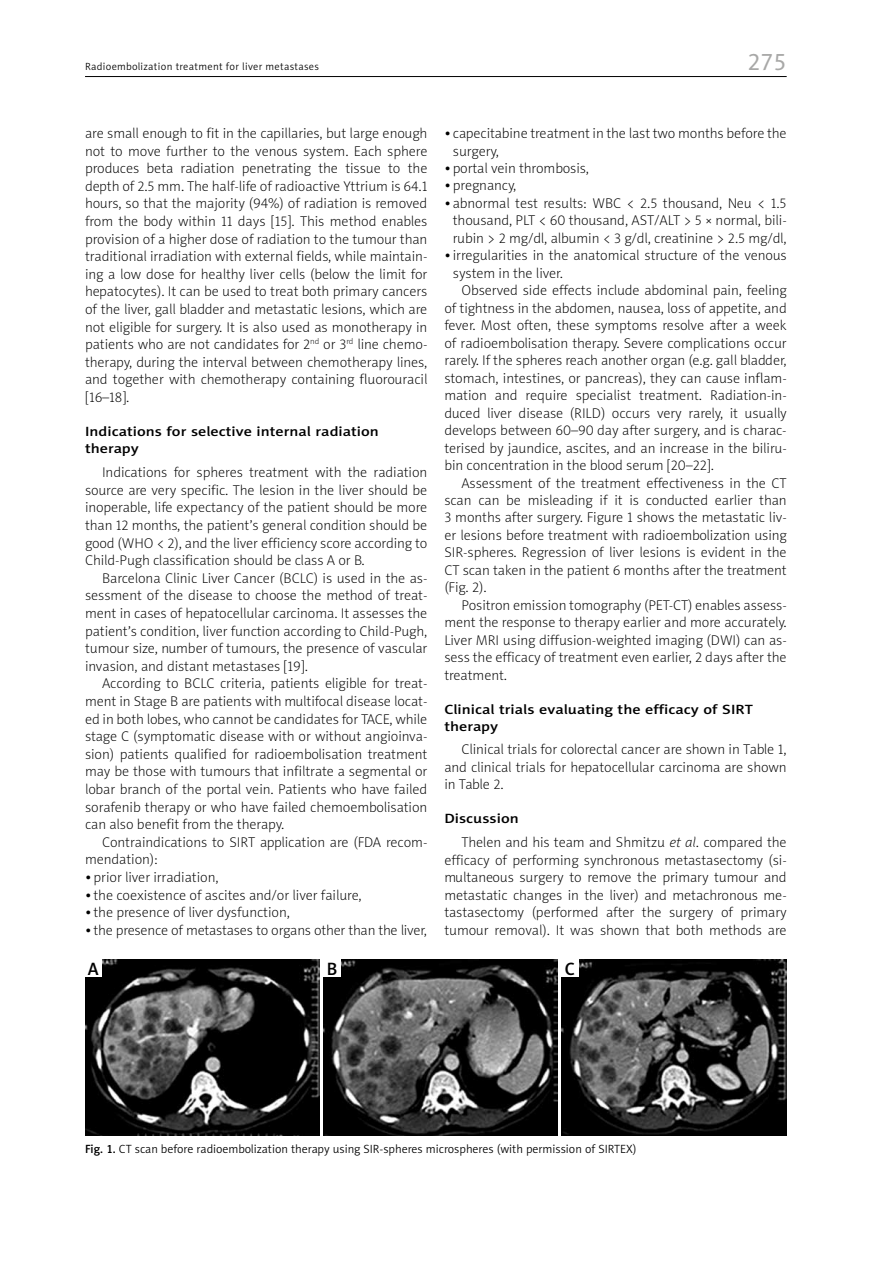
<style>
.page{position:relative;width:893px;height:1263px;background:#fff}
.page>*{position:absolute;margin:0;border:0;box-sizing:border-box;transform-origin:0 0}
.t1{font:24px "Naomi Sans EFN";color:#a8a8a7}
.t2{font:18px "Naomi Sans EFN Medium";color:#000}
.t3{font:14.25px/17.5px "Naomi Sans EFN Thin";color:#000;text-align:justify}
.t4{font:13.5px/16.8px "Naomi Sans EFN Medium";color:#000;scale:1.2 1}
.t5{font:12px "Naomi Sans EFN Light";color:#000}
.t6{font:10.5px "Naomi Sans EFN Light";letter-spacing:.03em;color:#000}
.s1{font-style:italic}
.s2{font-family:"Naomi Sans EFN Medium"}
</style>
<div class="page">
<hr style="left:85px;top:76px;width:702px;height:1px;background:#000">
<img style="left:85px;top:960px;width:234px;height:175px">
<img style="left:323px;top:960px;width:234px;height:175px">
<img style="left:562px;top:960px;width:225px;height:175px">
<div style="left:85px;top:959px;width:17px;height:17px;background:#fff"></div>
<div style="left:323px;top:959px;width:17px;height:17px;background:#fff"></div>
<div style="left:561px;top:959px;width:17px;height:17px;background:#fff"></div>
<p class="t6" style="left:85px;top:61px;width:236px">Radioembolization treatment for liver metastases</p>
<h1 class="t1" style="left:747px;top:47px;width:41px">275</h1>
<p class="t3" style="left:85px;top:124px;width:344px">are small enough to fit in the capillaries, but large enough not to move further to the venous system. Each sphere produces beta radiation penetrating the tissue to the depth of 2.5 mm. The half-life of radioactive Yttrium is 64.1 hours, so that the majority (94%) of radiation is removed from the body within 11 days [15]. This method enables provision of a higher dose of radiation to the tumour than traditional irradiation with external fields, while maintain&shy;ing a low dose for healthy liver cells (below the limit for hepatocytes). It can be used to treat both primary cancers of the liver, gall bladder and metastatic lesions, which are not eligible for surgery. It is also used as monotherapy in patients who are not candidates for 2<sup>nd</sup> or 3<sup>rd</sup> line chemo&shy;therapy, during the interval between chemotherapy lines, and together with chemotherapy containing fluorouracil [16–18].</p>
<p class="t4" style="left:85px;top:423px;width:246px">Indications for selective internal radiation therapy</p>
<p class="t3" style="left:85px;top:464px;width:344px;text-indent:17px">Indications for spheres treatment with the radiation source are very specific. The lesion in the liver should be inoperable, life expectancy of the patient should be more than 12 months, the patient’s general condition should be good (WHO &lt; 2), and the liver efficiency score according to Child-Pugh classification should be class A or B.</p>
<p class="t3" style="left:85px;top:569px;width:344px;text-indent:17px">Barcelona Clinic Liver Cancer (BCLC) is used in the as&shy;sessment of the disease to choose the method of treat&shy;ment in cases of hepatocellular carcinoma. It assesses the patient’s condition, liver function according to Child-Pugh, tumour size, number of tumours, the presence of vascular invasion, and distant metastases [19].</p>
<p class="t3" style="left:85px;top:675px;width:344px;text-indent:17px">According to BCLC criteria, patients eligible for treat&shy;ment in Stage B are patients with multifocal disease locat&shy;ed in both lobes, who cannot be candidates for TACE, while stage C (symptomatic disease with or without angioinva&shy;sion) patients qualified for radioembolisation treatment may be those with tumours that infiltrate a segmental or lobar branch of the portal vein. Patients who have failed sorafenib therapy or who have failed chemoembolisation can also benefit from the therapy.</p>
<p class="t3" style="left:85px;top:833px;width:344px;text-indent:17px">Contraindications to SIRT application are (FDA recom&shy;mendation):</p>
<p class="t3" style="left:85px;top:868px;width:135px">• prior liver irradiation,</p>
<p class="t3" style="left:85px;top:886px;width:278px">• the coexistence of ascites and/or liver failure,</p>
<p class="t3" style="left:85px;top:904px;width:206px">• the presence of liver dysfunction,</p>
<p class="t3" style="left:85px;top:921px;width:343px">• the presence of metastases to organs other than the liver,</p>
<p class="t3" style="left:453px;top:125px;width:335px;text-indent:-9px">• capecitabine treatment in the last two months before the surgery,</p>
<p class="t3" style="left:444px;top:160px;width:146px">• portal vein thrombosis,</p>
<p class="t3" style="left:444px;top:177px;width:74px">• pregnancy,</p>
<p class="t3" style="left:444px;top:195px;width:344px;text-align:center">• abnormal test results: WBC &lt; 2.5 thousand, Neu &lt; 1.5 thousand, PLT &lt; 60 thousand, AST/ALT &gt; 5 × normal, bili&shy;rubin &gt; 2 mg/dl, albumin &lt; 3 g/dl, creatinine &gt; 2.5 mg/dl,</p>
<p class="t3" style="left:444px;top:247px;width:344px">• irregularities in the anatomical structure of the venous</p>
<p class="t3" style="left:453px;top:264px;width:111px">system in the liver.</p>
<p class="t3" style="left:461px;top:282px;width:327px">Observed side effects include abdominal pain, feeling</p>
<p class="t3" style="left:444px;top:299px;width:344px">of tightness in the abdomen, nausea, loss of appetite, and</p>
<p class="t3" style="left:444px;top:317px;width:344px">fever. Most often, these symptoms resolve after a week</p>
<p class="t3" style="left:444px;top:334px;width:344px">of radioembolisation therapy. Severe complications occur</p>
<p class="t3" style="left:444px;top:352px;width:344px">rarely. If the spheres reach another organ (e.g. gall bladder,</p>
<p class="t3" style="left:444px;top:369px;width:344px">stomach, intestines, or pancreas), they can cause inflam-</p>
<p class="t3" style="left:444px;top:387px;width:344px">mation and require specialist treatment. Radiation-in-</p>
<p class="t3" style="left:444px;top:404px;width:344px">duced liver disease (RILD) occurs very rarely, it usually</p>
<p class="t3" style="left:444px;top:422px;width:344px">develops between 60–90 day after surgery, and is charac-</p>
<p class="t3" style="left:444px;top:439px;width:344px">terised by jaundice, ascites, and an increase in the biliru-</p>
<p class="t3" style="left:444px;top:457px;width:271px">bin concentration in the blood serum [20–22].</p>
<p class="t3" style="left:461px;top:474px;width:327px">Assessment of the treatment effectiveness in the CT</p>
<p class="t3" style="left:444px;top:491px;width:344px">scan can be misleading if it is conducted earlier than</p>
<p class="t3" style="left:444px;top:509px;width:344px">3 months after surgery. Figure 1 shows the metastatic liv-</p>
<p class="t3" style="left:444px;top:526px;width:344px">er lesions before treatment with radioembolization using</p>
<p class="t3" style="left:444px;top:544px;width:344px">SIR-spheres. Regression of liver lesions is evident in the</p>
<p class="t3" style="left:444px;top:561px;width:344px">CT scan taken in the patient 6 months after the treatment</p>
<p class="t3" style="left:444px;top:579px;width:44px">(Fig. 2).</p>
<p class="t3" style="left:461px;top:596px;width:327px">Positron emission tomography (PET-CT) enables assess-</p>
<p class="t3" style="left:444px;top:614px;width:344px">ment the response to therapy earlier and more accurately.</p>
<p class="t3" style="left:444px;top:631px;width:344px">Liver MRI using diffusion-weighted imaging (DWI) can as-</p>
<p class="t3" style="left:444px;top:649px;width:344px">sess the efficacy of treatment even earlier, 2 days after the</p>
<p class="t3" style="left:444px;top:666px;width:64px">treatment.</p>
<p class="t4" style="left:444px;top:701px;width:259px">Clinical trials evaluating the efficacy of SIRT therapy</p>
<p class="t3" style="left:444px;top:741px;width:344px;text-indent:17px">Clinical trials for colorectal cancer are shown in Table 1, and clinical trials for hepatocellular carcinoma are shown in Table 2.</p>
<p class="t4" style="left:444px;top:810px;width:64px">Discussion</p>
<p class="t3" style="left:444px;top:834px;width:344px;text-indent:17px">Thelen and his team and Shmitzu <span class="s1">et al</span>. compared the efficacy of performing synchronous metastasectomy (si&shy;multaneous surgery to remove the primary tumour and metastatic changes in the liver) and metachronous me&shy;tastasectomy (performed after the surgery of primary tumour removal). It was shown that both methods are</p>
<p class="t2" style="left:88px;top:958px;width:12px">A</p>
<p class="t2" style="left:327px;top:958px;width:12px">B</p>
<p class="t2" style="left:565px;top:958px;width:12px">C</p>
<p class="t5" style="left:85px;top:1142px;width:553px"><span class="s2">Fig. 1.</span> CT scan before radioembolization therapy using SIR-spheres microspheres (with permission of SIRTEX)</p>
</div>
